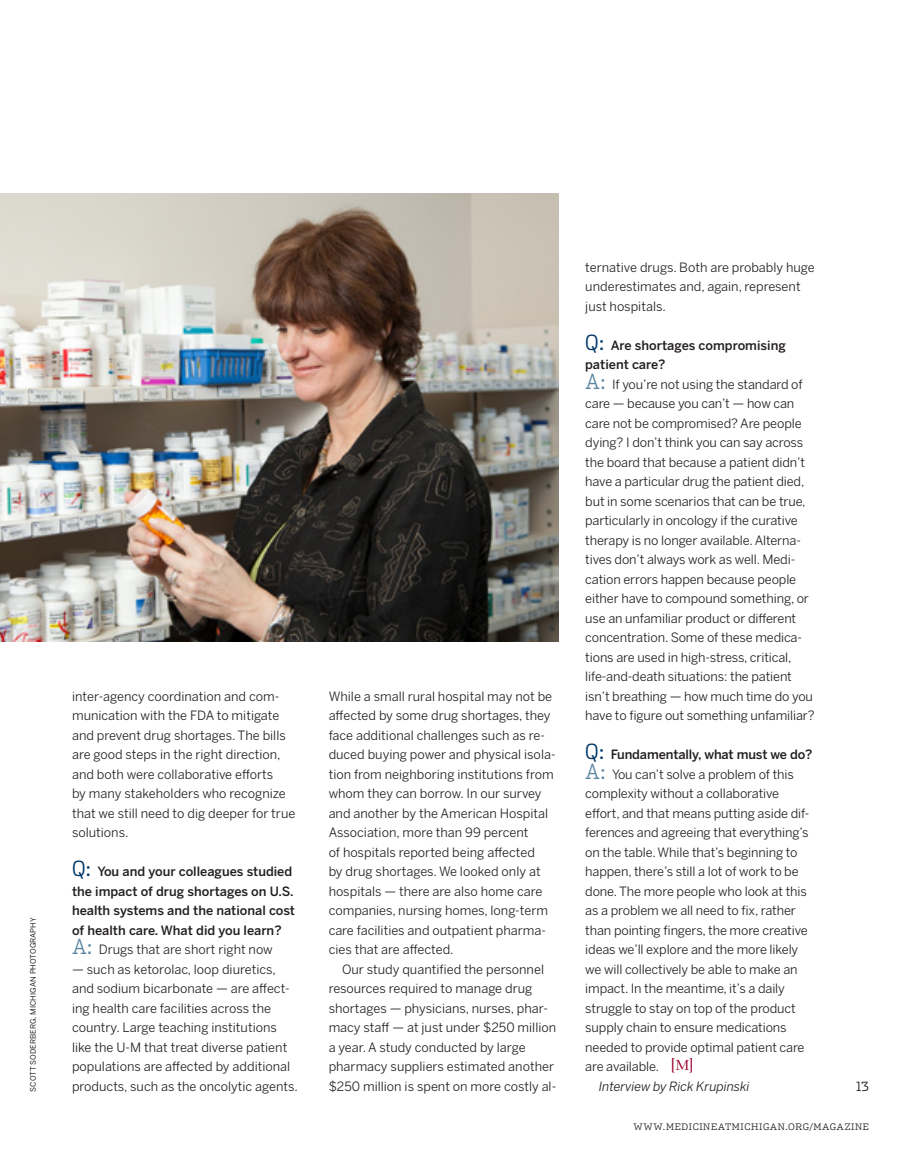
<style>
.page{position:relative;width:905px;height:1175px;background:#fff}
.page>*{position:absolute;margin:0;border:0;box-sizing:border-box;transform-origin:0 0}
.t1{font:15.75px "Garamond FB Text";color:#98012d}
.Bent__Med_Body__8_5{font:12.75px/19.5px "Benton Sans";letter-spacing:-.01em;color:#231f20}
.Bent__Med_Body__8_5-2{font:500 12.75px/19.5px "Benton Sans";color:#231f20}
.Bent__Med_Body__8_5-3{font:italic 12.75px "Benton Sans";letter-spacing:-.01em;color:#231f20}
.t2{font:300 12.75px "Dispatch";color:#231f20}
.t3{font:300 9px "Dispatch";letter-spacing:.07em;color:#231f20}
.t4{font:7.5px "Benton Sans Regluar";letter-spacing:.01em;color:#231f20}
.s1{font-family:"Dispatch Cond";font-weight:300;font-size:21px;color:#003667}
.s2{font-family:"Dispatch Cond";font-weight:300;font-size:21px;color:#5c87a1}
</style>
<div class="page">
<img style="left:0;top:194px;width:558px;height:447px">
<p class="t4" style="left:29px;top:1091px;width:176px;rotate:-90deg">SCOTT SODERBERG, MICHIGAN PHOTOGRAPHY</p>
<p class="Bent__Med_Body__8_5" style="left:72px;top:686px;width:225px">inter-agency coordination and com&shy;munication with the FDA to mitigate and prevent drug shortages. The bills are good steps in the right direction, and both were collaborative efforts<br>by many stakeholders who recognize that we still need to dig deeper for true solutions.</p>
<p class="Bent__Med_Body__8_5-2" style="left:72px;top:862px;width:224px"><span class="s1">Q:</span> You and your colleagues studied the impact of drug shortages on U.S. health systems and the national cost of health care. What did you learn?</p>
<p class="Bent__Med_Body__8_5" style="left:72px;top:940px;width:202px"><span class="s2">A:</span> Drugs that are short right now</p>
<p class="Bent__Med_Body__8_5" style="left:72px;top:959px;width:227px">— such as ketorolac, loop diuretics, and sodium bicarbonate — are affect&shy;ing health care facilities across the country. Large teaching institutions like the U-M that treat diverse patient populations are affected by additional products, such as the oncolytic agents.</p>
<p class="Bent__Med_Body__8_5" style="left:328px;top:686px;width:228px">While a small rural hospital may not be affected by some drug shortages, they face additional challenges such as re&shy;duced buying power and physical isola&shy;tion from neighboring institutions from whom they can borrow. In our survey and another by the American Hospital Association, more than 99 percent<br>of hospitals reported being affected<br>by drug shortages. We looked only at hospitals — there are also home care companies, nursing homes, long-term care facilities and outpatient pharma&shy;cies that are affected.</p>
<p class="Bent__Med_Body__8_5" style="left:328px;top:959px;width:229px;text-indent:14px">Our study quantified the personnel resources required to manage drug shortages — physicians, nurses, phar&shy;macy staff — at just under $250 million a year. A study conducted by large pharmacy suppliers estimated another $250 million is spent on more costly al-</p>
<p class="Bent__Med_Body__8_5" style="left:585px;top:257px;width:231px">ternative drugs. Both are probably huge underestimates and, again, represent just hospitals.</p>
<p class="Bent__Med_Body__8_5-2" style="left:585px;top:335px;width:202px"><span class="s1">Q:</span> Are shortages compromising patient care?</p>
<p class="Bent__Med_Body__8_5" style="left:585px;top:374px;width:231px"><span class="s2">A:</span> If you’re not using the standard of care — because you can’t — how can care not be compromised? Are people dying? I don’t think you can say across the board that because a patient didn’t have a particular drug the patient died, but in some scenarios that can be true, particularly in oncology if the curative therapy is no longer available. Alterna&shy;tives don’t always work as well. Medi&shy;cation errors happen because people either have to compound something, or use an unfamiliar product or different concentration. Some of these medica&shy;tions are used in high-stress, critical, life-and-death situations: the patient isn’t breathing — how much time do you have to figure out something unfamiliar?</p>
<p class="Bent__Med_Body__8_5-2" style="left:585px;top:745px;width:229px"><span class="s1">Q:</span> Fundamentally, what must we do?</p>
<p class="Bent__Med_Body__8_5" style="left:585px;top:764px;width:225px"><span class="s2">A:</span> You can’t solve a problem of this complexity without a collaborative effort, and that means putting aside dif&shy;ferences and agreeing that everything’s on the table. While that’s beginning to happen, there’s still a lot of work to be done. The more people who look at this as a problem we all need to fix, rather than pointing fingers, the more creative ideas we’ll explore and the more likely we will collectively be able to make an impact. In the meantime, it’s a daily struggle to stay on top of the product supply chain to ensure medications needed to provide optimal patient care are available.</p>
<p class="Bent__Med_Body__8_5-3" style="left:598px;top:1078px;width:152px">Interview by Rick Krupinski</p>
<p class="t1" style="left:670px;top:1055px;width:25px">[M ]</p>
<p class="t2" style="left:856px;top:1078px;width:14px">13</p>
<p class="t3" style="left:633px;top:1121px;width:237px">WWW.MEDICINEATMICHIGAN.ORG/MAGAZINE</p>
</div>
